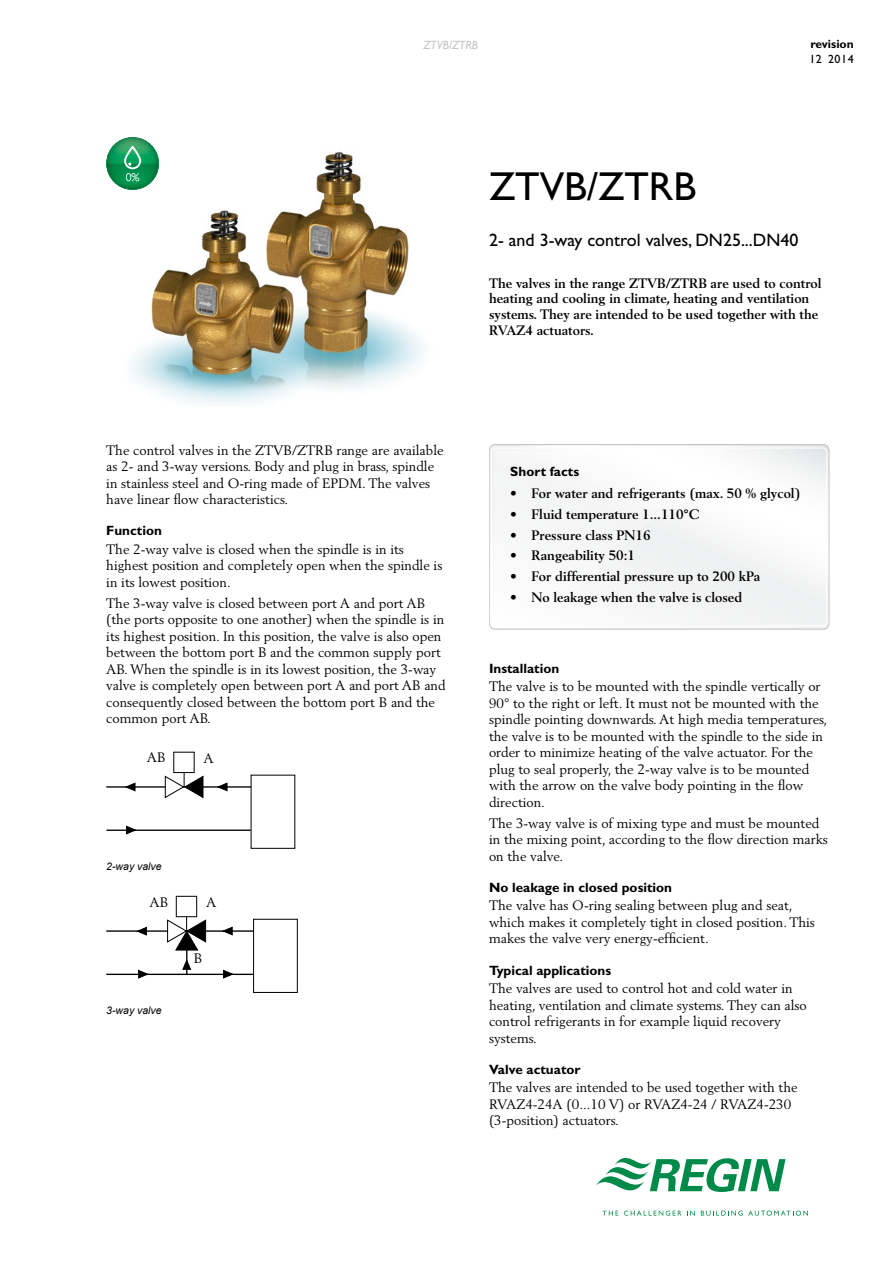
<style>
.page{position:relative;width:893px;height:1263px;background:#fff}
.page>*{position:absolute;margin:0;border:0;box-sizing:border-box;transform-origin:0 0}
.H_gill{font:40.5px "Gill Sans";color:#000}
.H_gill_mid{font:18px "Gill Sans";color:#000}
.body{font:13.5px/16.5px "Berling";color:#000}
.H_berling_small_bold{font:700 13.5px/15.8px "Berling";color:#000}
.H_gill_bold_small{font:700 13.5px "Gill Sans";color:#000}
.t1{font:italic 12px "Gill Sans";color:#c3c5c8}
.t2{font:700 12px "Gill Sans";color:#000}
.t3{font:12px "Gill Sans";letter-spacing:.045em;color:#000}
.t4{font:italic 10.5px "Arial";color:#000}
</style>
<div class="page">
<svg style="left:596px;top:1158px;width:190px;height:34px"></svg>
<svg style="left:602px;top:1211px;width:16px;height:4px"></svg>
<svg style="left:624px;top:1210px;width:57px;height:6px"></svg>
<svg style="left:687px;top:1211px;width:8px;height:4px"></svg>
<svg style="left:701px;top:1210px;width:107px;height:6px"></svg>
<img style="left:132px;top:152px;width:292px;height:252px">
<hr style="left:106px;top:786px;width:145px;height:2px;background:#000">
<hr style="left:106px;top:829px;width:145px;height:2px;background:#000">
<svg style="left:127px;top:783px;width:8px;height:8px"></svg>
<svg style="left:126px;top:826px;width:10px;height:8px"></svg>
<svg style="left:218px;top:783px;width:9px;height:8px"></svg>
<svg style="left:165px;top:773px;width:39px;height:26px"></svg>
<hr style="left:106px;top:930px;width:147px;height:2px;background:#000">
<hr style="left:106px;top:974px;width:147px;height:1px;background:#000">
<div style="left:253px;top:919px;width:45px;height:74px;border:1px solid #000"></div>
<div style="left:176px;top:896px;width:21px;height:21px;border:1px solid #000"></div>
<svg style="left:167px;top:917px;width:39px;height:57px"></svg>
<svg style="left:137px;top:927px;width:10px;height:8px"></svg>
<svg style="left:223px;top:927px;width:10px;height:8px"></svg>
<svg style="left:138px;top:970px;width:10px;height:8px"></svg>
<svg style="left:223px;top:970px;width:10px;height:8px"></svg>
<svg style="left:106px;top:137px;width:53px;height:53px"></svg>
<svg style="left:489px;top:444px;width:340px;height:185px"></svg>
<svg style="left:491px;top:448px;width:336px;height:178px"></svg>
<div style="left:491px;top:448px;width:336px;height:178px;border:1px solid #fff;border-radius:4px"></div>
<div style="left:494px;top:451px;width:233px;height:171px;background:#f6f6f7"></div>
<p class="t1" style="left:424px;top:39px;width:56px">ZTVB/ZTRB</p>
<p class="t2" style="left:810px;top:37px;width:45px">revision</p>
<p class="t3" style="left:809px;top:52px;width:46px">12 2014</p>
<p class="H_gill" style="left:489px;top:163px;width:209px">ZTVB/ZTRB</p>
<p class="H_gill_mid" style="left:489px;top:230px;width:311px">2- and 3-way control valves, DN25...DN40</p>
<p class="H_berling_small_bold" style="left:489px;top:275px;width:334px">The valves in the range ZTVB/ZTRB are used to control heating and cooling in climate, heating and ventilation systems. They are intended to be used together with the RVAZ4 actuators.</p>
<p class="body" style="left:106px;top:442px;width:339px">The control valves in the ZTVB/ZTRB range are available as 2- and 3-way versions. Body and plug in brass, spindle in stainless steel and O-ring made of EPDM. The valves have linear flow characteristics.</p>
<p class="H_gill_bold_small" style="left:106px;top:523px;width:57px">Function</p>
<p class="body" style="left:106px;top:541px;width:338px">The 2-way valve is closed when the spindle is in its highest position and completely open when the spindle is in its lowest position.</p>
<p class="body" style="left:106px;top:594px;width:341px">The 3-way valve is closed between port A and port AB (the ports opposite to one another) when the spindle is in its highest position. In this position, the valve is also open between the bottom port B and the common supply port AB. When the spindle is in its lowest position, the 3-way valve is completely open between port A and port AB and consequently closed between the bottom port B and the common port AB.</p>
<p class="body" style="left:147px;top:749px;width:20px">AB</p>
<p class="body" style="left:204px;top:749px;width:12px">A</p>
<p class="t4" style="left:106px;top:860px;width:57px">2-way valve</p>
<p class="body" style="left:149px;top:893px;width:20px">AB</p>
<p class="body" style="left:206px;top:894px;width:12px">A</p>
<p class="t4" style="left:106px;top:1004px;width:57px">3-way valve</p>
<p class="body" style="left:194px;top:950px;width:10px">B</p>
<p class="H_gill_bold_small" style="left:510px;top:463px;width:70px">Short facts</p>
<p class="H_berling_small_bold" style="left:510px;top:485px;width:292px">• For water and refrigerants (max. 50 % glycol)</p>
<p class="H_berling_small_bold" style="left:510px;top:506px;width:191px">• Fluid temperature 1...110°C</p>
<p class="H_berling_small_bold" style="left:510px;top:527px;width:142px">• Pressure class PN16</p>
<p class="H_berling_small_bold" style="left:510px;top:548px;width:126px">• Rangeability 50:1</p>
<p class="H_berling_small_bold" style="left:510px;top:569px;width:251px">• For differential pressure up to 200 kPa</p>
<p class="H_berling_small_bold" style="left:510px;top:589px;width:234px">• No leakage when the valve is closed</p>
<p class="H_gill_bold_small" style="left:489px;top:660px;width:72px">Installation</p>
<p class="body" style="left:489px;top:678px;width:340px">The valve is to be mounted with the spindle vertically or 90° to the right or left. It must not be mounted with the spindle pointing downwards. At high media temperatures, the valve is to be mounted with the spindle to the side in order to minimize heating of the valve actuator. For the plug to seal properly, the 2-way valve is to be mounted with the arrow on the valve body pointing in the flow direction.</p>
<p class="body" style="left:489px;top:814px;width:340px">The 3-way valve is of mixing type and must be mounted in the mixing point, according to the flow direction marks on the valve.</p>
<p class="H_gill_bold_small" style="left:489px;top:879px;width:185px">No leakage in closed position</p>
<p class="body" style="left:489px;top:897px;width:327px">The valve has O-ring sealing between plug and seat, which makes it completely tight in closed position. This makes the valve very energy-efficient.</p>
<p class="H_gill_bold_small" style="left:489px;top:962px;width:124px">Typical applications</p>
<p class="body" style="left:489px;top:980px;width:319px">The valves are used to control hot and cold water in heating, ventilation and climate systems. They can also control refrigerants in for example liquid recovery systems.</p>
<p class="H_gill_bold_small" style="left:489px;top:1061px;width:93px">Valve actuator</p>
<p class="body" style="left:489px;top:1079px;width:310px">The valves are intended to be used together with the<br>RVAZ4-24A (0...10 V) or RVAZ4-24 / RVAZ4-230 (3-position) actuators.</p>
</div>
